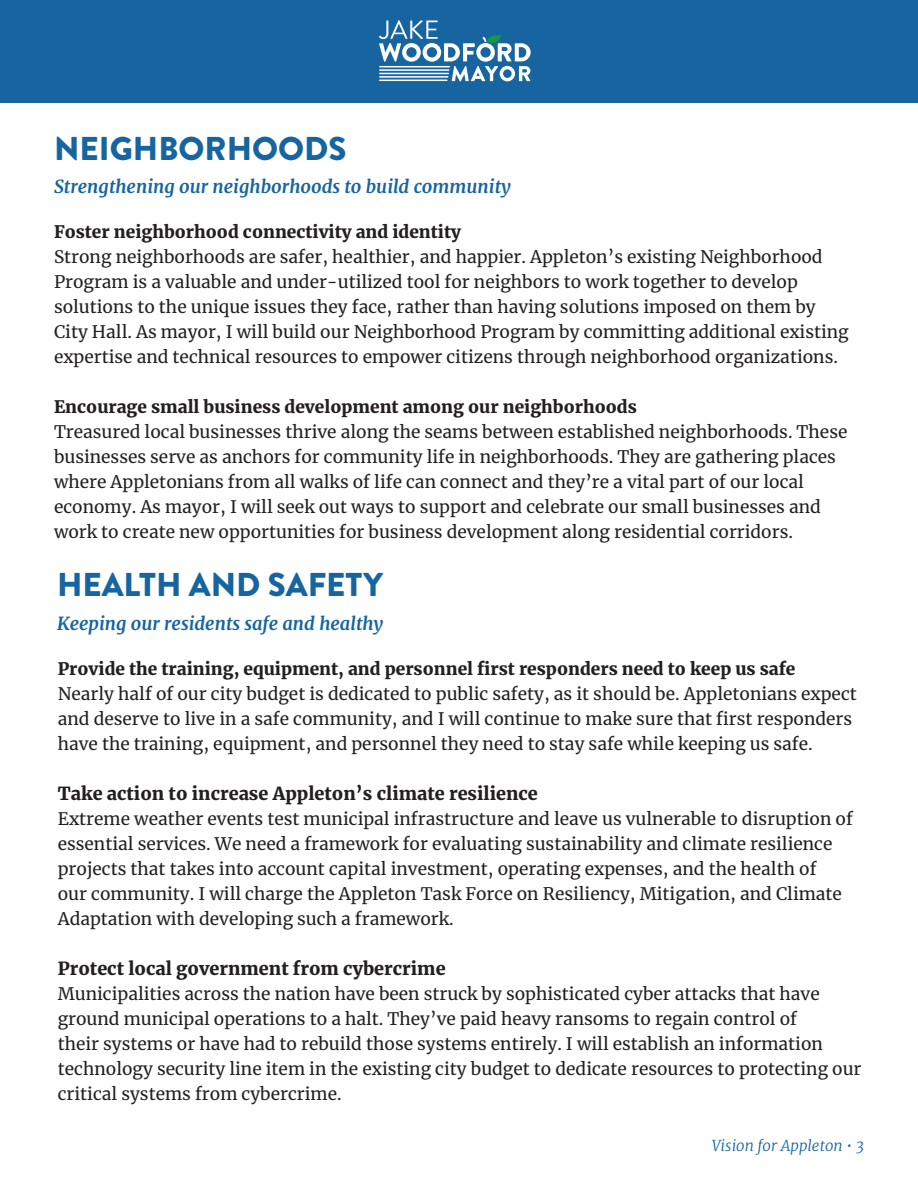
<style>
.page{position:relative;width:918px;height:1188px;background:#fff}
.page>*{position:absolute;margin:0;border:0;box-sizing:border-box;transform-origin:0 0}
.t1{font:900 33px "Brandon Grotesque";color:#1765a0}
.t2{font:900 18px "Merriweather";color:#231f20}
.t3{font:italic 700 18px "Merriweather";color:#1765a0}
.t4{font:17.25px/25px "Merriweather";color:#231f20}
.t5{font:900 17.25px "Merriweather";color:#231f20}
.t6{font:italic 300 15px "Merriweather";color:#1765a0}
</style>
<div class="page">
<div style="left:0;top:0;width:918px;height:103px;background:#1765a0"></div>
<svg style="left:379px;top:20px;width:152px;height:61px"></svg>
<h1 class="t1" style="left:54px;top:129px;width:294px">NEIGHBORHOODS</h1>
<p class="t3" style="left:54px;top:178px;width:458px">Strengthening our neighborhoods to build community</p>
<p class="t5" style="left:54px;top:223px;width:408px">Foster neighborhood connectivity and identity</p>
<p class="t4" style="left:54px;top:245px;width:796px">Strong neighborhoods are safer, healthier, and happier. Appleton’s existing Neighborhood Program is a valuable and under-utilized tool for neighbors to work together to develop solutions to the unique issues they face, rather than having solutions imposed on them by City Hall. As mayor, I will build our Neighborhood Program by committing additional existing expertise and technical resources to empower citizens through neighborhood organizations.</p>
<p class="t5" style="left:54px;top:398px;width:584px">Encourage small business development among our neighborhoods</p>
<p class="t4" style="left:54px;top:420px;width:795px">Treasured local businesses thrive along the seams between established neighborhoods. These businesses serve as anchors for community life in neighborhoods. They are gathering places where Appletonians from all walks of life can connect and they’re a vital part of our local economy. As mayor, I will seek out ways to support and celebrate our small businesses and work to create new opportunities for business development along residential corridors.</p>
<h1 class="t1" style="left:57px;top:565px;width:328px">HEALTH AND SAFETY</h1>
<p class="t3" style="left:57px;top:615px;width:328px">Keeping our residents safe and healthy</p>
<p class="t5" style="left:58px;top:660px;width:739px">Provide the training, equipment, and personnel first responders need to keep us safe</p>
<p class="t4" style="left:58px;top:683px;width:801px">Nearly half of our city budget is dedicated to public safety, as it should be. Appletonians expect and deserve to live in a safe community, and I will continue to make sure that first responders have the training, equipment, and personnel they need to stay safe while keeping us safe.</p>
<p class="t2" style="left:58px;top:784px;width:482px">Take action to increase Appleton’s climate resilience</p>
<p class="t4" style="left:58px;top:807px;width:797px">Extreme weather events test municipal infrastructure and leave us vulnerable to disruption of essential services. We need a framework for evaluating sustainability and climate resilience projects that takes into account capital investment, operating expenses, and the health of<br>our community. I will charge the Appleton Task Force on Resiliency, Mitigation, and Climate Adaptation with developing such a framework.</p>
<p class="t2" style="left:58px;top:959px;width:389px">Protect local government from cybercrime</p>
<p class="t4" style="left:58px;top:982px;width:805px">Municipalities across the nation have been struck by sophisticated cyber attacks that have ground municipal operations to a halt. They’ve paid heavy ransoms to regain control of<br>their systems or have had to rebuild those systems entirely. I will establish an information technology security line item in the existing city budget to dedicate resources to protecting our critical systems from cybercrime.</p>
<p class="t6" style="left:712px;top:1139px;width:154px">Vision for Appleton • 3</p>
</div>
